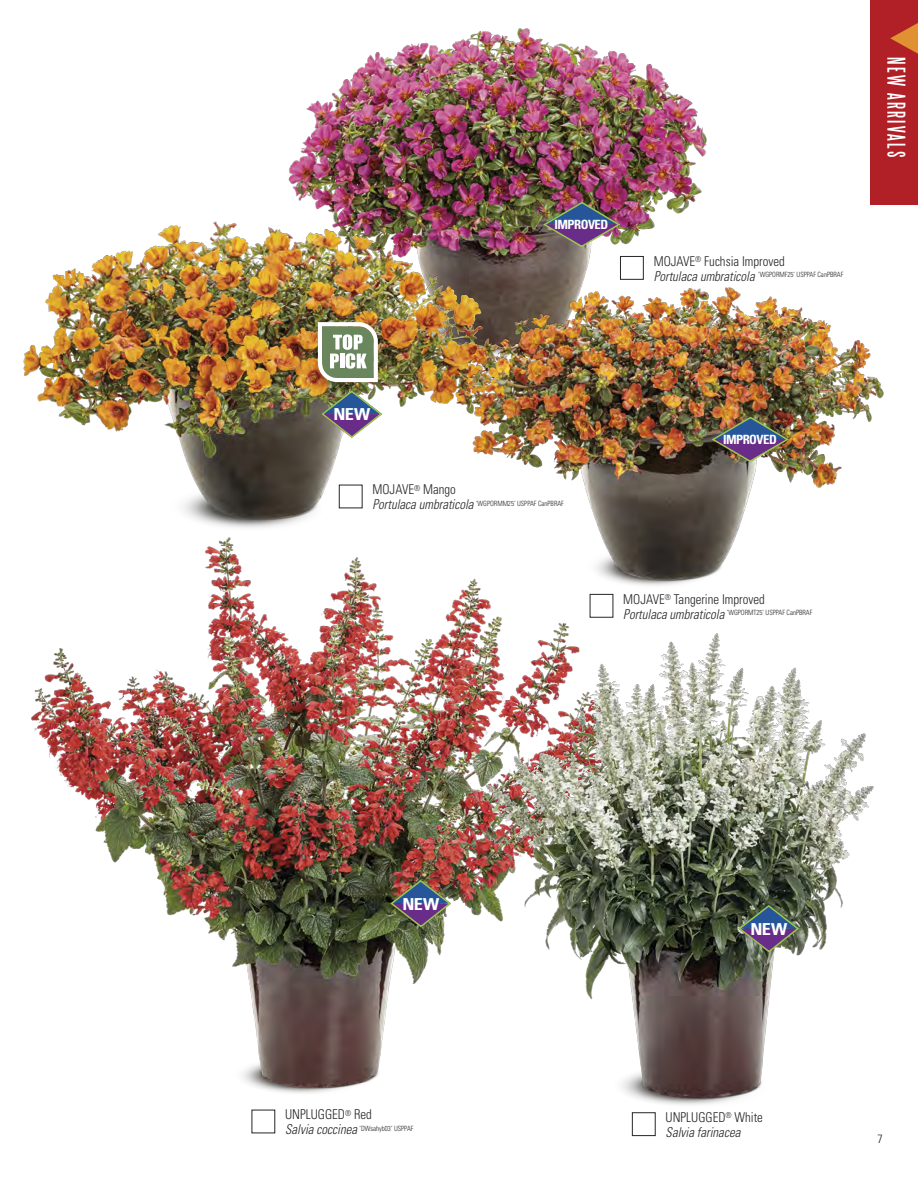
<style>
.page{position:relative;width:918px;height:1188px;background:#fff}
.page>*{position:absolute;margin:0;border:0;box-sizing:border-box;transform-origin:0 0}
.t1{font:22.5px "Steelfish";letter-spacing:.1em;color:#fff}
.t2{font:700 condensed 16.5px "Univers";letter-spacing:-.015em;color:#fff;scale:1.1 1}
.t3{font:300 condensed 13.5px "Univers";color:#272526;scale:.95 1}
.t4{font:italic 300 condensed 13.5px "Univers";color:#272526;scale:.95 1}
.t5{font:700 condensed 12.75px "Univers";letter-spacing:-.04em;color:#fff}
.t6{font:300 condensed 12px "Univers";color:#272526}
.t7{font:300 condensed 7.2px "Univers";color:#272526;scale:.95 1}
.s1{font-style:italic;font-size:13.5px}
</style>
<div class="page">
<img style="left:31px;top:537px;width:583px;height:556px">
<img style="left:288px;top:28px;width:419px;height:252px">
<img style="left:23px;top:215px;width:482px;height:313px">
<img style="left:453px;top:280px;width:431px;height:311px">
<img style="left:481px;top:627px;width:393px;height:478px">
<div style="left:620px;top:256px;width:24px;height:24px;border:1px solid #272526"></div>
<div style="left:632px;top:1113px;width:23px;height:23px;border:1px solid #272526"></div>
<svg style="left:318px;top:322px;width:60px;height:60px"></svg>
<svg style="left:321px;top:390px;width:61px;height:48px"></svg>
<img style="left:543px;top:202px;width:77px;height:45px">
<img style="left:712px;top:417px;width:77px;height:45px">
<img style="left:390px;top:880px;width:61px;height:47px">
<svg style="left:738px;top:905px;width:61px;height:48px;background:#595e6d"></svg>
<div style="left:870px;top:0;width:48px;height:204px;background:#b12027"></div>
<svg style="left:890px;top:23px;width:28px;height:31px"></svg>
<p class="t5" style="left:555px;top:220px;width:55px">IMPROVED</p>
<p class="t3" style="left:654px;top:256px;width:139px">MOJAVE<sup>®</sup> Fuchsia Improved</p>
<p class="t7" style="left:654px;top:272px;width:201px"><span class="s1">Portulaca umbraticola</span>‘WGPORMF25’ USPPAF CanPBRAF</p>
<p class="t1" style="left:908px;top:57px;width:102px;rotate:90deg">NEW ARRIVALS</p>
<p class="t2" style="left:333px;top:408px;width:35px">NEW</p>
<p class="t3" style="left:373px;top:485px;width:89px">MOJAVE<sup>®</sup> Mango</p>
<p class="t7" style="left:373px;top:501px;width:203px"><span class="s1">Portulaca umbraticola</span>‘WGPORMM25’ USPPAF CanPBRAF</p>
<p class="t5" style="left:723px;top:435px;width:55px">IMPROVED</p>
<p class="t3" style="left:623px;top:594px;width:150px">MOJAVE<sup>®</sup> Tangerine Improved</p>
<p class="t7" style="left:623px;top:610px;width:201px"><span class="s1">Portulaca umbraticola</span>‘WGPORMT25’ USPPAF CanPBRAF</p>
<p class="t2" style="left:402px;top:898px;width:35px">NEW</p>
<p class="t3" style="left:285px;top:1110px;width:93px">UNPLUGGED<sup>®</sup> Red</p>
<p class="t7" style="left:285px;top:1126px;width:137px"><span class="s1">Salvia coccinea</span>‘DWsahyb03’ USPPAF</p>
<p class="t2" style="left:750px;top:923px;width:35px">NEW</p>
<p class="t3" style="left:666px;top:1112px;width:104px">UNPLUGGED<sup>®</sup> White</p>
<p class="t4" style="left:666px;top:1127px;width:83px">Salvia farinacea</p>
<p class="t6" style="left:878px;top:1134px;width:7px">7</p>
</div>
